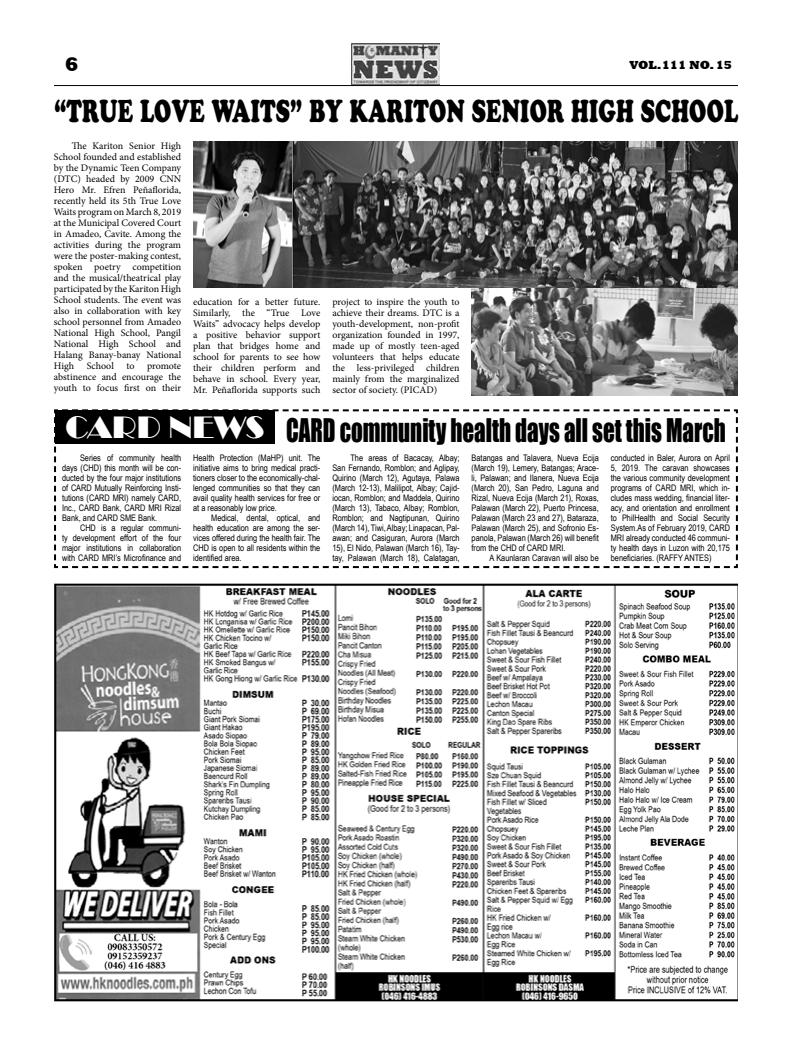
<style>
.page{position:relative;width:792px;height:1044px;background:#fff}
.page>*{position:absolute;margin:0;border:0;box-sizing:border-box;transform-origin:0 0}
.t1{font:32px "Broadway";color:#fff}
.t2{font:31.5px "Cooper Black Std";letter-spacing:.01em;color:#000;scale:.67 1}
.t3{font:29.9px "Impact";color:#000;scale:.77 1}
.t4{font:800 20px "Rockwell";color:#000}
.t5{font:800 12px "Rockwell";color:#000}
.t6{font:10px/11px "Minion Pro";letter-spacing:-.005em;color:#000;text-align:justify}
.t7{font:9px/10px "Arial Narrow";color:#000;text-align:justify}
</style>
<div class="page">
<hr style="left:54px;top:85px;width:684px;height:1px;background:#000">
<img style="left:352px;top:43px;width:88px;height:42px">
<img style="left:54px;top:583px;width:684px;height:419px">
<img style="left:193px;top:142px;width:545px;height:145px">
<img style="left:472px;top:288px;width:266px;height:107px">
<svg style="left:54px;top:409px;width:684px;height:160px"></svg>
<h3 class="t4" style="left:65px;top:53px;width:15px">6</h3>
<h3 class="t5" style="left:630px;top:58px;width:104px">VOL.111 NO. 15</h3>
<h2 class="t2" style="left:54px;top:92px;width:1022px">“TRUE LOVE WAITS” BY KARITON SENIOR HIGH SCHOOL</h2>
<p class="t6" style="left:54px;top:140px;width:129px;text-indent:18px">The Kariton Senior High School founded and established by the Dynamic Teen Company (DTC) headed by 2009 CNN Hero Mr. Efren Peñaflorida, recently held its 5th True Love Waits program on March 8, 2019 at the Municipal Covered Court in Amadeo, Cavite. Among the activities during the program were the poster-making contest, spoken poetry competition and the musical/theatrical play participated by the Kariton High School students. The event was also in collaboration with key school personnel from Amadeo National High School, Pangil National High School and Halang Banay-banay National High</p>
<p class="t6" style="left:193px;top:296px;width:129px">education for a better future.<br>Similarly, the “True Love Waits” advocacy helps develop a positive behavior support plan that bridges home and school for parents to see how their children perform and behave in school. Every year, Mr. Peñaflorida supports such</p>
<p class="t6" style="left:332px;top:296px;width:129px">project to inspire the youth to achieve their dreams. DTC is a youth-development, non-profit organization founded in 1997, made up of mostly teen-aged volunteers that helps educate the less-privileged children mainly from the marginalized sector of society. (PICAD)</p>
<h1 class="t1" style="left:65px;top:409px;width:201px">CARD NEWS</h1>
<p class="t7" style="left:62px;top:452px;width:121px;text-indent:18px">Series of community health days (CHD) this month will be con&shy;ducted by the four major institutions of CARD Mutually Reinforcing Insti&shy;tutions (CARD MRI) namely CARD, Inc., CARD Bank, CARD MRI Rizal Bank, and CARD SME Bank.</p>
<p class="t7" style="left:62px;top:522px;width:121px;text-indent:18px">CHD is a regular communi&shy;ty development effort of the four major institutions in collaboration with CARD MRI’s Microfinance and</p>
<p class="t6" style="left:87px;top:360px;width:29px">School</p>
<p class="t6" style="left:126px;top:360px;width:10px">to</p>
<p class="t6" style="left:54px;top:360px;width:129px;text-indent:93px">promote abstinence and encourage the youth to focus first on their</p>
<h3 class="t3" style="left:286px;top:407px;width:573px">CARD community health days all set this March</h3>
<p class="t7" style="left:332px;top:452px;width:129px;text-indent:18px">The areas of Bacacay, Albay; San Fernando, Romblon; and Aglipay, Quirino (March 12), Agutaya, Palawa (March 12-13), Malilipot, Albay; Cajid&shy;iocan, Romblon; and Maddela, Quirino (March 13), Tabaco, Albay; Romblon, Romblon; and Nagtipunan, Quirino (March 14), Tiwi, Albay; Linapacan, Pal&shy;awan; and Casiguran, Aurora (March 15), El Nido, Palawan (March 16), Tay&shy;tay, Palawan (March 18), Calatagan,</p>
<p class="t7" style="left:472px;top:452px;width:129px">Batangas and Talavera, Nueva Ecija (March 19), Lemery, Batangas; Arace&shy;li, Palawan; and Ilanera, Nueva Ecija (March 20), San Pedro, Laguna and Rizal, Nueva Ecija (March 21), Roxas, Palawan (March 22), Puerto Princesa, Palawan (March 23 and 27), Bataraza, Palawan (March 25), and Sofronio Es&shy;panola, Palawan (March 26) will benefit from the CHD of CARD MRI.</p>
<p class="t7" style="left:193px;top:452px;width:129px">Health Protection (MaHP) unit. The initiative aims to bring medical practi&shy;tioners closer to the economically-chal&shy;lenged communities so that they can avail quality health services for free or at a reasonably low price.</p>
<p class="t7" style="left:193px;top:512px;width:129px;text-indent:18px">Medical, dental, optical, and health education are among the ser&shy;vices offered during the health fair. The CHD is open to all residents within the identified area.</p>
<p class="t7" style="left:611px;top:452px;width:121px">conducted in Baler, Aurora on April 5, 2019. The caravan showcases the various community development programs of CARD MRI, which in&shy;cludes mass wedding, financial liter&shy;acy, and orientation and enrollment to PhilHealth and Social Security System.As of February 2019, CARD MRI already conducted 46 communi&shy;ty health days in Luzon with 20,175 beneficiaries. (RAFFY ANTES)</p>
<p class="t7" style="left:490px;top:552px;width:111px">A Kaunlaran Caravan will also be</p>
</div>
